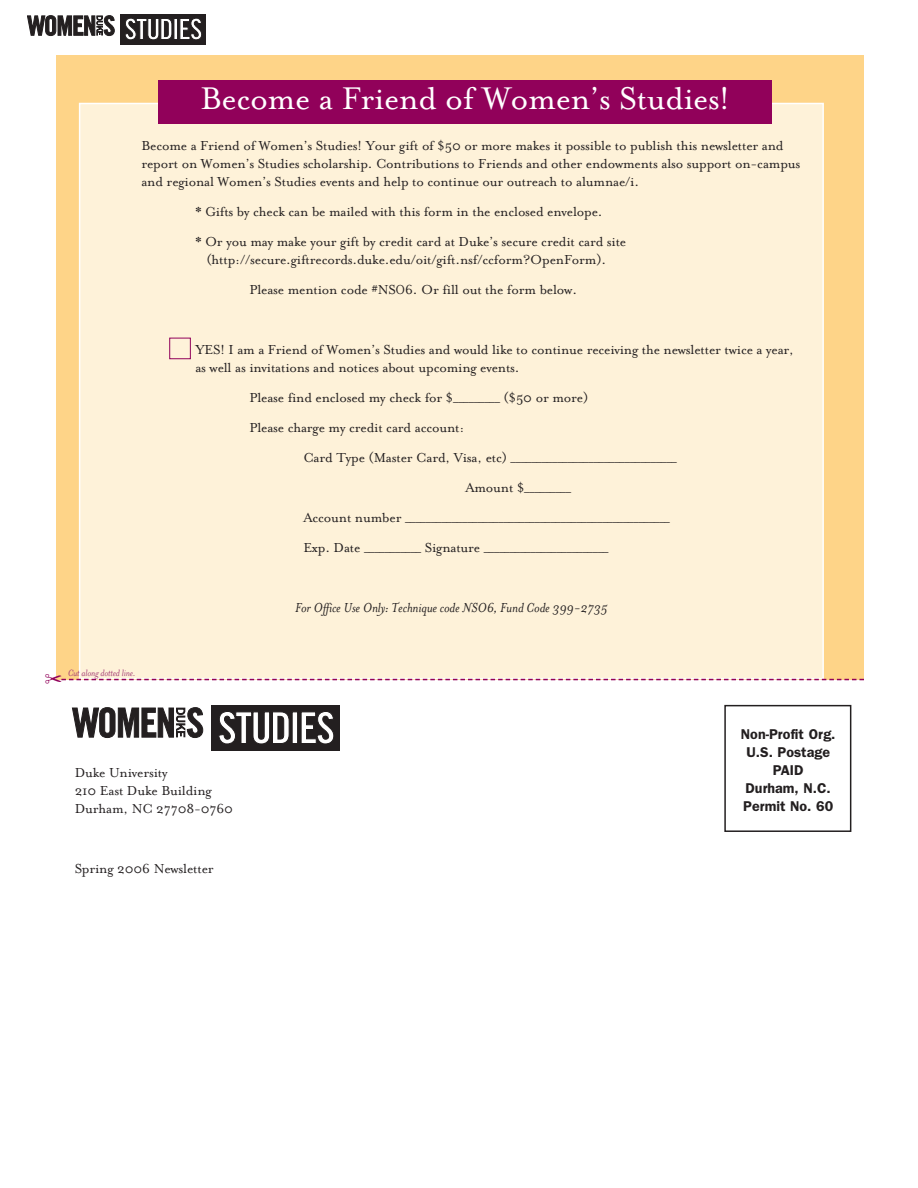
<style>
.page{position:relative;width:918px;height:1188px;background:#fff}
.page>*{position:absolute;margin:0;border:0;box-sizing:border-box;transform-origin:0 0}
.t1{font:36px "Mrs Eaves Roman";letter-spacing:-.01em;color:#fff}
.t2{font:15px/18px "Mrs Eaves Roman";letter-spacing:-.01em;color:#231f20}
.t3{font:italic 15px "Mrs Eaves";letter-spacing:-.01em;color:#231f20}
.t4{font:600 14.25px/18px "Franklin Gothic";color:#231f20;text-align:center}
.t5{font:italic 10.5px "Mrs Eaves";letter-spacing:-.01em;color:#a33b73}
</style>
<div class="page">
<div style="left:56px;top:55px;width:808px;height:625px;background:#fed488"></div>
<div style="left:724px;top:705px;width:127px;height:127px;border:2px solid #231f20"></div>
<div style="left:212px;top:705px;width:128px;height:46px;background:#231f20"></div>
<svg style="left:219px;top:712px;width:70px;height:32px"></svg>
<svg style="left:292px;top:712px;width:6px;height:31px"></svg>
<svg style="left:301px;top:711px;width:33px;height:33px"></svg>
<svg style="left:72px;top:708px;width:131px;height:30px"></svg>
<div style="left:120px;top:14px;width:86px;height:30px;background:#231f20"></div>
<svg style="left:125px;top:18px;width:47px;height:22px"></svg>
<svg style="left:174px;top:19px;width:3px;height:20px"></svg>
<svg style="left:180px;top:18px;width:22px;height:22px"></svg>
<svg style="left:27px;top:16px;width:87px;height:20px"></svg>
<div style="left:80px;top:103px;width:743px;height:576px;background:#fef2d9"></div>
<div style="left:159px;top:80px;width:613px;height:44px;background:#91015a"></div>
<div style="left:169px;top:338px;width:22px;height:21px;border:1px solid #91015a"></div>
<svg style="left:61px;top:674px;width:803px;height:7px"></svg>
<h1 class="t1" style="left:200px;top:76px;width:531px">Become a Friend of Women’s Studies!</h1>
<p class="t2" style="left:141px;top:136px;width:660px">Become a Friend of Women’s Studies! Your gift of $50 or more makes it possible to publish this newsletter and report on Women’s Studies scholarship. Contributions to Friends and other endowments also support on-campus and regional Women’s Studies events and help to continue our outreach to alumnae/i.</p>
<p class="t2" style="left:195px;top:196px;width:432px;line-height:30px">* Gifts by check can be mailed with this form in the enclosed envelope.<br>* Or you may make your gift by credit card at Duke’s secure credit card site</p>
<p class="t2" style="left:249px;top:244px;width:358px;line-height:30px;text-indent:-43px">(http://secure.giftrecords.duke.edu/oit/gift.nsf/ccform?OpenForm).<br>Please mention code #NSO6. Or fill out the form below.</p>
<p class="t2" style="left:195px;top:340px;width:600px">YES! I am a Friend of Women’s Studies and would like to continue receiving the newsletter twice a year, as well as invitations and notices about upcoming events.</p>
<p class="t2" style="left:249px;top:382px;width:341px;line-height:30px">Please find enclosed my check for $_________ ($50 or more)<br>Please charge my credit card account:</p>
<p class="t2" style="left:303px;top:448px;width:375px">Card Type (Master Card, Visa, etc) ________________________________</p>
<p class="t2" style="left:465px;top:478px;width:107px">Amount $_________</p>
<p class="t2" style="left:303px;top:508px;width:368px">Account number ___________________________________________________</p>
<p class="t2" style="left:303px;top:538px;width:307px">Exp. Date ___________ Signature ________________________</p>
<p class="t5" style="left:68px;top:666px;width:70px">Cut along dotted line.</p>
<p class="t2" style="left:75px;top:763px;width:160px">Duke University<br>210 East Duke Building<br>Durham, NC 27708-0760</p>
<p class="t2" style="left:75px;top:859px;width:141px">Spring 2006 Newsletter</p>
<p class="t3" style="left:295px;top:598px;width:314px">For Office Use Only: Technique code NSO6, Fund Code 399-2735</p>
<p class="t4" style="left:741px;top:726px;width:96px">Non-Profit Org.<br>U.S. Postage<br>PAID<br>Durham, N.C.<br>Permit No. 60</p>
</div>
